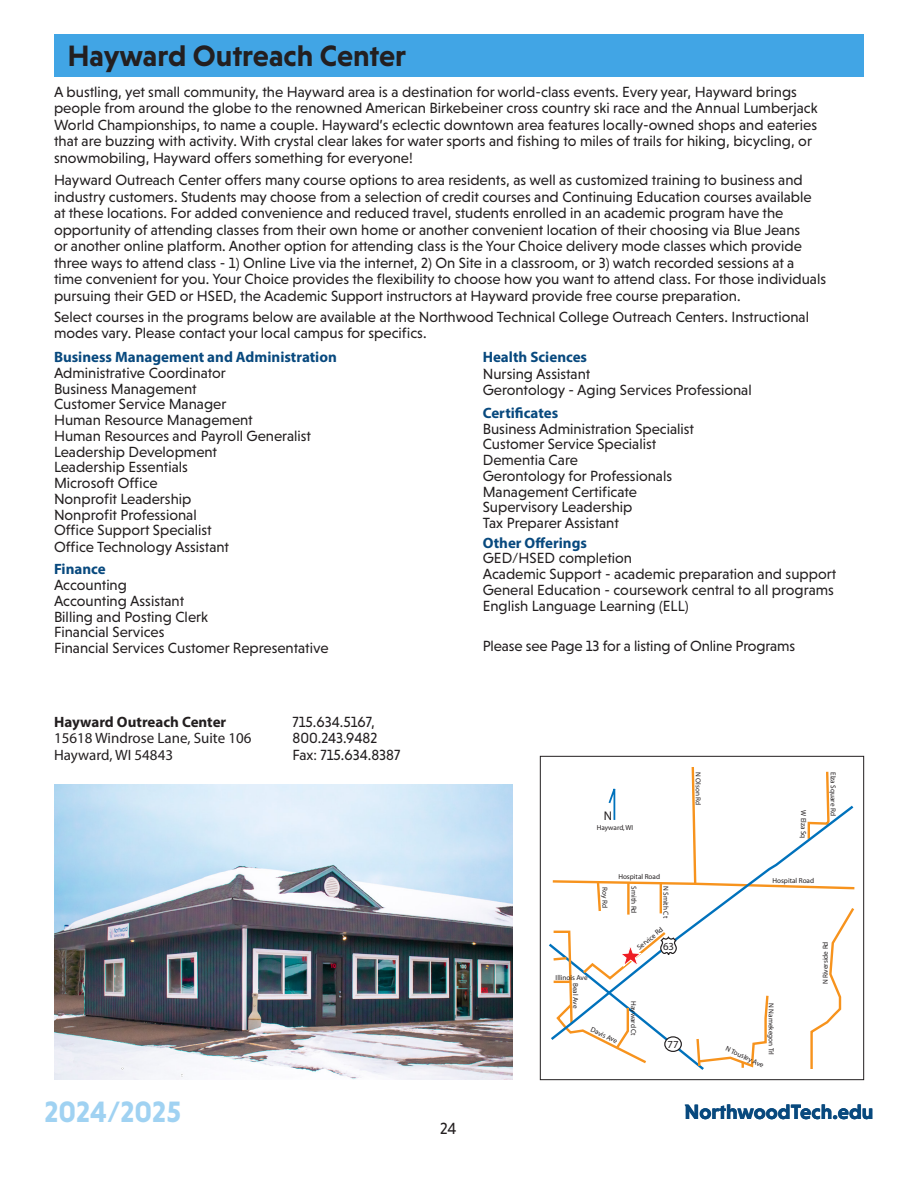
<style>
.page{position:relative;width:918px;height:1188px;background:#fff}
.page>*{position:absolute;margin:0;border:0;box-sizing:border-box;transform-origin:0 0}
.t1{font:700 30px "Niveau Grotesk";color:#231f20}
.t2{font:700 30px "Niveau Grotesk";color:#a0d2f2}
.t3{font:700 21px "Niveau Grotesk";color:#08497e}
.t4{font:16.5px "Niveau Grotesk";color:#231f20}
.Campus_Program_Clusters{font:15px/15.8px "Niveau Grotesk";color:#231f20}
.t5{font:15px/16.5px "Myriad Pro";color:#231f20}
.t6{font:700 15px "Myriad Pro";color:#08497e}
.Normal_Bold{font:700 15px "Myriad Pro";color:#231f20}
.t7{font:12.6px "Myriad";color:#231f20}
.t8{font:10.8px "Myriad";color:#231f20}
.t9{font:7.2px "Myriad";color:#231f20}
.s1{font-family:"Myriad Pro";font-weight:700;color:#08497e}
</style>
<div class="page">
<div style="left:54px;top:35px;width:810px;height:42px;background:#41a5e5"></div>
<svg style="left:549px;top:767px;width:306px;height:303px"></svg>
<div style="left:540px;top:756px;width:324px;height:324px;border:1px solid #231f20"></div>
<img style="left:54px;top:784px;width:459px;height:296px">
<h1 class="t1" style="left:68px;top:39px;width:340px">Hayward Outreach Center</h1>
<p class="Campus_Program_Clusters" style="left:54px;top:83px;width:765px;line-height:16.5px">A bustling, yet small community, the Hayward area is a destination for world-class events. Every year, Hayward brings people from around the globe to the renowned American Birkebeiner cross country ski race and the Annual Lumberjack World Championships, to name a couple. Hayward’s eclectic downtown area features locally-owned shops and eateries that are buzzing with activity. With crystal clear lakes for water sports and fishing to miles of trails for hiking, bicycling, or snowmobiling, Hayward offers something for everyone!</p>
<p class="Campus_Program_Clusters" style="left:54px;top:172px;width:774px;line-height:16.5px">Hayward Outreach Center offers many course options to area residents, as well as customized training to business and industry customers. Students may choose from a selection of credit courses and Continuing Education courses available at these locations. For added convenience and reduced travel, students enrolled in an academic program have the opportunity of attending classes from their own home or another convenient location of their choosing via Blue Jeans<br>or another online platform. Another option for attending class is the Your Choice delivery mode classes which provide three ways to attend class - 1) Online Live via the internet, 2) On Site in a classroom, or 3) watch recorded sessions at a time convenient for you. Your Choice provides the flexibility to choose how you want to attend class. For those individuals pursuing their GED or HSED, the Academic Support instructors at Hayward provide free course preparation.</p>
<p class="Campus_Program_Clusters" style="left:54px;top:308px;width:757px;line-height:16.5px">Select courses in the programs below are available at the Northwood Technical College Outreach Centers. Instructional modes vary. Please contact your local campus for specifics.</p>
<p class="Campus_Program_Clusters" style="left:54px;top:349px;width:284px"><span class="s1">Business Management and Administration<br></span>Administrative Coordinator<br>Business Management<br>Customer Service Manager<br>Human Resource Management<br>Human Resources and Payroll Generalist<br>Leadership Development<br>Leadership Essentials<br>Microsoft Office<br>Nonprofit Leadership<br>Nonprofit Professional<br>Office Support Specialist<br>Office Technology Assistant</p>
<p class="Campus_Program_Clusters" style="left:54px;top:561px;width:276px"><span class="s1">Finance<br></span>Accounting<br>Accounting Assistant<br>Billing and Posting Clerk<br>Financial Services<br>Financial Services Customer Representative</p>
<p class="Normal_Bold" style="left:54px;top:712px;width:174px">Hayward Outreach Center</p>
<p class="t5" style="left:54px;top:730px;width:199px">15618 Windrose Lane, Suite 106<br>Hayward, WI 54843</p>
<p class="Campus_Program_Clusters" style="left:292px;top:713px;width:109px;line-height:16.5px">715.634.5167,<br>800.243.9482<br>Fax: 715.634.8387</p>
<p class="t6" style="left:483px;top:347px;width:106px">Health Sciences</p>
<p class="Campus_Program_Clusters" style="left:483px;top:365px;width:270px;line-height:16.5px">Nursing Assistant<br>Gerontology - Aging Services Professional</p>
<p class="t6" style="left:483px;top:403px;width:77px">Certificates</p>
<p class="Campus_Program_Clusters" style="left:483px;top:420px;width:213px">Business Administration Specialist<br>Customer Service Specialist<br>Dementia Care<br>Gerontology for Professionals<br>Management Certificate<br>Supervisory Leadership<br>Tax Preparer Assistant</p>
<p class="t6" style="left:483px;top:533px;width:106px">Other Offerings</p>
<p class="Campus_Program_Clusters" style="left:483px;top:550px;width:355px">GED/HSED completion<br>Academic Support - academic preparation and support General Education - coursework central to all programs English Language Learning (ELL)</p>
<p class="Campus_Program_Clusters" style="left:483px;top:638px;width:314px">Please see Page 13 for a listing of Online Programs</p>
<p class="t7" style="left:604px;top:810px;width:10px">N</p>
<p class="t9" style="left:597px;top:824px;width:38px">Hayward,WI</p>
<p class="t9" style="left:618px;top:874px;width:43px">Hospital Road</p>
<p class="t9" style="left:608px;top:887px;width:22px;rotate:90deg">Roy Rd</p>
<p class="t9" style="left:670px;top:886px;width:33px;rotate:90deg">N Smith Ct</p>
<p class="t9" style="left:637px;top:886px;width:29px;rotate:90deg">Smith Rd</p>
<p class="t9" style="left:556px;top:974px;width:34px">Illinois Ave</p>
<p class="t9" style="left:579px;top:983px;width:27px;rotate:90deg">Beal Ave</p>
<p class="t9" style="left:593px;top:1026px;width:30px;rotate:25deg">Davis Ave</p>
<p class="t9" style="left:636px;top:945px;width:33px;rotate:-39deg">Service Rd</p>
<p class="t8" style="left:663px;top:941px;width:13px">63</p>
<p class="t9" style="left:637px;top:1001px;width:36px;rotate:90deg">Hayward Ct</p>
<p class="t8" style="left:668px;top:1039px;width:13px">77</p>
<p class="t9" style="left:702px;top:772px;width:35px;rotate:90deg">N Olson Rd</p>
<p class="t9" style="left:807px;top:810px;width:30px;rotate:90deg">W Elza Sq</p>
<p class="t9" style="left:837px;top:772px;width:45px;rotate:90deg">Elza Square Rd</p>
<p class="t9" style="left:772px;top:877px;width:43px">Hospital Road</p>
<p class="t9" style="left:775px;top:1003px;width:53px;rotate:90deg">N Namekegon Trl</p>
<p class="t9" style="left:728px;top:1045px;width:43px;rotate:25deg">N Tousley Ave</p>
<p class="t9" style="left:822px;top:984px;width:44px;rotate:-90deg">N Riverside Rd</p>
<h1 class="t2" style="left:44px;top:1094px;width:138px">2024/2025</h1>
<h2 class="t3" style="left:685px;top:1100px;width:190px">NorthwoodTech.edu</h2>
<p class="t4" style="left:440px;top:1119px;width:18px">24</p>
</div>
